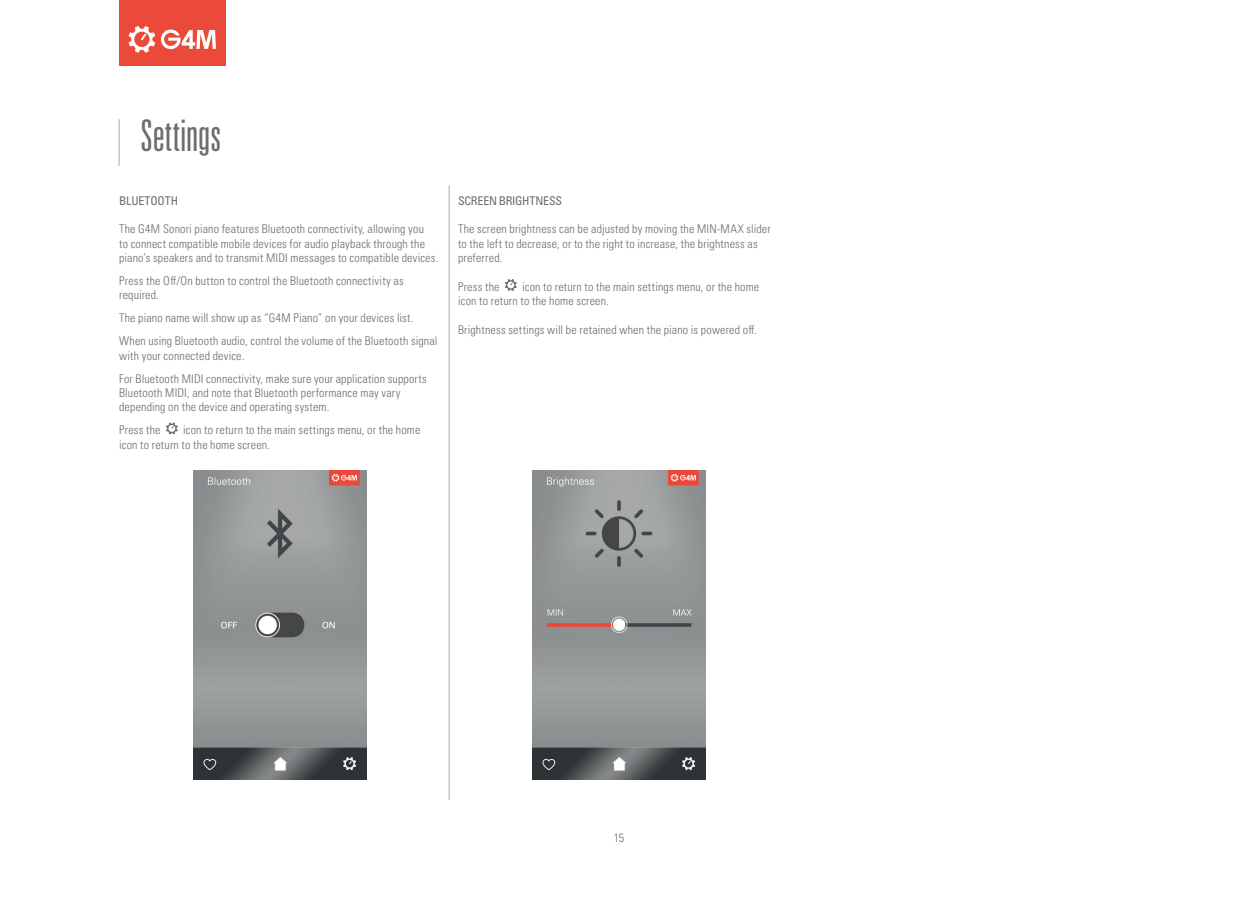
<style>
.page{position:relative;width:1238px;height:919px;background:#fff}
.page>*{position:absolute;margin:0;border:0;box-sizing:border-box;transform-origin:0 0}
.t1{font:43.5px "Univers LT Pro Light Ult Cond";color:#6c6d70}
.t2{font:300 condensed 12px/14.4px "Univers LT Pro";letter-spacing:.015em;color:#6c6d70}
.t3{font:condensed 12px "Univers LT Pro";letter-spacing:-.015em;color:#6c6d70}
</style>
<div class="page">
<svg style="left:166px;top:422px;width:12px;height:12px"></svg>
<svg style="left:505px;top:279px;width:11px;height:12px"></svg>
<img style="left:193px;top:470px;width:174px;height:309px">
<img style="left:532px;top:470px;width:173px;height:309px">
<hr style="left:449px;top:185px;width:1px;height:614px;background:#a8a9ad">
<hr style="left:119px;top:119px;width:1px;height:47px;background:#a8a9ad">
<div style="left:119px;top:0;width:106px;height:66px;background:#eb4939"></div>
<svg style="left:161px;top:30px;width:55px;height:19px"></svg>
<svg style="left:129px;top:26px;width:26px;height:27px"></svg>
<h1 class="t1" style="left:140px;top:110px;width:82px">Settings</h1>
<p class="t3" style="left:119px;top:193px;width:60px">BLUETOOTH</p>
<p class="t2" style="left:119px;top:221px;width:321px">The G4M Sonori piano features Bluetooth connectivity, allowing you<br>to connect compatible mobile devices for audio playback through the piano’s speakers and to transmit MIDI messages to compatible devices.</p>
<p class="t2" style="left:119px;top:273px;width:286px">Press the Off/On button to control the Bluetooth connectivity as required.</p>
<p class="t2" style="left:119px;top:306px;width:320px;line-height:23px">The piano name will show up as “G4M Piano” on your devices list.<br>When using Bluetooth audio, control the volume of the Bluetooth signal</p>
<p class="t2" style="left:119px;top:343px;width:309px;line-height:23px">with your connected device.<br>For Bluetooth MIDI connectivity, make sure your application supports</p>
<p class="t2" style="left:119px;top:385px;width:283px">Bluetooth MIDI, and note that Bluetooth performance may vary depending on the device and operating system.</p>
<p class="t2" style="left:119px;top:422px;width:43px">Press the</p>
<p class="t2" style="left:119px;top:422px;width:303px;text-indent:64px">icon to return to the main settings menu, or the home icon to return to the home screen.</p>
<p class="t3" style="left:458px;top:193px;width:106px">SCREEN BRIGHTNESS</p>
<p class="t2" style="left:458px;top:221px;width:314px">The screen brightness can be adjusted by moving the MIN-MAX slider to the left to decrease, or to the right to increase, the brightness as preferred.</p>
<p class="t2" style="left:458px;top:279px;width:43px">Press the</p>
<p class="t2" style="left:458px;top:279px;width:303px;text-indent:64px">icon to return to the main settings menu, or the home icon to return to the home screen.</p>
<p class="t2" style="left:458px;top:322px;width:300px">Brightness settings will be retained when the piano is powered off.</p>
<p class="t2" style="left:613px;top:830px;width:12px">15</p>
</div>
